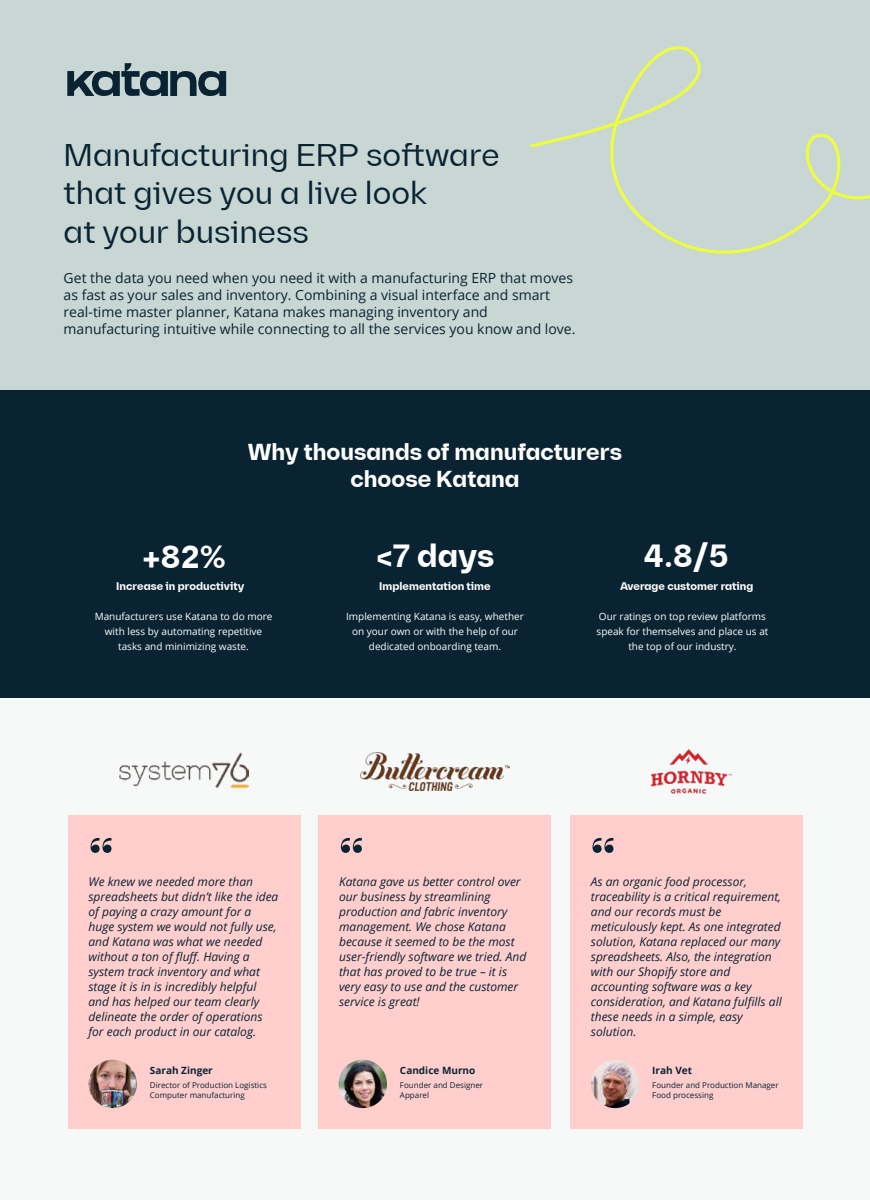
<style>
.page{position:relative;width:870px;height:1200px;background:#fff}
.page>*{position:absolute;margin:0;border:0;box-sizing:border-box;transform-origin:0 0}
.t1{font:700 54px "Diagramm";color:#092332}
.t2{font:32px/38.4px "Diagramm";color:#092332}
.t3{font:700 32px "Diagramm";color:#fff}
.t4{font:700 23px/27.6px "Diagramm";color:#fff;text-align:center}
.t5{font:14px/16.8px "Open Sans";color:#092332}
.t6{font:italic 12px/15px "Open Sans";color:#092332}
.t7{font:700 11px "Diagramm";color:#fff}
.t8{font:10px/15px "Open Sans";color:#fff;text-align:center}
.t9{font:700 10px "Open Sans";color:#092332}
.t10{font:8px/10px "Open Sans";color:#092332}
</style>
<div class="page">
<div style="left:0;top:0;width:869px;height:391px;background:#c9d7d4"></div>
<div style="left:0;top:669px;width:869px;height:531px;background:#f7f9f8"></div>
<div style="left:318px;top:815px;width:233px;height:314px;background:#ffcecd"></div>
<div style="left:0;top:391px;width:869px;height:307px;background:#092332"></div>
<img style="left:360px;top:753px;width:149px;height:37px">
<svg style="left:67px;top:63px;width:159px;height:33px"></svg>
<div style="left:68px;top:815px;width:232px;height:314px;background:#ffcecd"></div>
<img style="left:88px;top:1060px;width:49px;height:48px;border-radius:24px">
<img style="left:120px;top:752px;width:129px;height:37px">
<img style="left:651px;top:749px;width:79px;height:45px">
<div style="left:570px;top:815px;width:232px;height:314px;background:#ffcecd"></div>
<img style="left:590px;top:1060px;width:49px;height:48px;border-radius:24px">
<svg style="left:530px;top:46px;width:339px;height:208px"></svg>
<img style="left:338px;top:1060px;width:49px;height:48px;border-radius:24px">
<h2 class="t2" style="left:64px;top:136px;width:437px">Manufacturing ERP software that gives you a live look<br>at your business</h2>
<p class="t5" style="left:64px;top:270px;width:513px">Get the data you need when you need it with a manufacturing ERP that moves as fast as your sales and inventory. Combining a visual interface and smart real-time master planner, Katana makes managing inventory and manufacturing intuitive while connecting to all the services you know and love.</p>
<h3 class="t4" style="left:248px;top:438px;width:376px">Why thousands of manufacturers choose Katana</h3>
<h2 class="t3" style="left:376px;top:537px;width:119px">&lt;7 days</h2>
<h2 class="t3" style="left:643px;top:537px;width:86px">4.8/5</h2>
<h2 class="t3" style="left:142px;top:537px;width:85px">+82%</h2>
<p class="t7" style="left:116px;top:580px;width:129px">Increase in productivity</p>
<p class="t8" style="left:95px;top:608px;width:179px">Manufacturers use Katana to do more with less by automating repetitive tasks and minimizing waste.</p>
<p class="t8" style="left:346px;top:608px;width:179px">Implementing Katana is easy, whether on your own or with the help of our dedicated onboarding team.</p>
<p class="t8" style="left:596px;top:608px;width:173px">Our ratings on top review platforms speak for themselves and place us at the top of our industry.</p>
<p class="t7" style="left:379px;top:580px;width:113px">Implementation time</p>
<p class="t7" style="left:620px;top:580px;width:135px">Average customer rating</p>
<h1 class="t1" style="left:89px;top:825px;width:26px">“</h1>
<h1 class="t1" style="left:339px;top:825px;width:26px">“</h1>
<p class="t6" style="left:88px;top:874px;width:191px">We knew we needed more than spreadsheets but didn’t like the idea of paying a crazy amount for a huge system we would not fully use, and Katana was what we needed without a ton of fluff. Having a system track inventory and what stage it is in is incredibly helpful and has helped our team clearly delineate the order of operations for each product in our catalog.</p>
<p class="t9" style="left:150px;top:1064px;width:64px">Sarah Zinger</p>
<p class="t10" style="left:150px;top:1080px;width:118px">Director of Production Logistics<br>Computer manufacturing</p>
<p class="t6" style="left:339px;top:874px;width:189px">Katana gave us better control over our business by streamlining production and fabric inventory management. We chose Katana because it seemed to be the most user-friendly software we tried. And that has proved to be true – it is very easy to use and the customer service is great!</p>
<p class="t9" style="left:400px;top:1064px;width:77px">Candice Murno</p>
<p class="t10" style="left:400px;top:1080px;width:85px">Founder and Designer<br>Apparel</p>
<h1 class="t1" style="left:590px;top:825px;width:26px">“</h1>
<p class="t6" style="left:590px;top:874px;width:192px">As an organic food processor, traceability is a critical requirement, and our records must be meticulously kept. As one integrated solution, Katana replaced our many spreadsheets. Also, the integration with our Shopify store and accounting software was a key consideration, and Katana fulfills all these needs in a simple, easy solution.</p>
<p class="t9" style="left:652px;top:1064px;width:41px">Irah Vet</p>
<p class="t10" style="left:652px;top:1080px;width:128px">Founder and Production Manager<br>Food processing</p>
</div>
